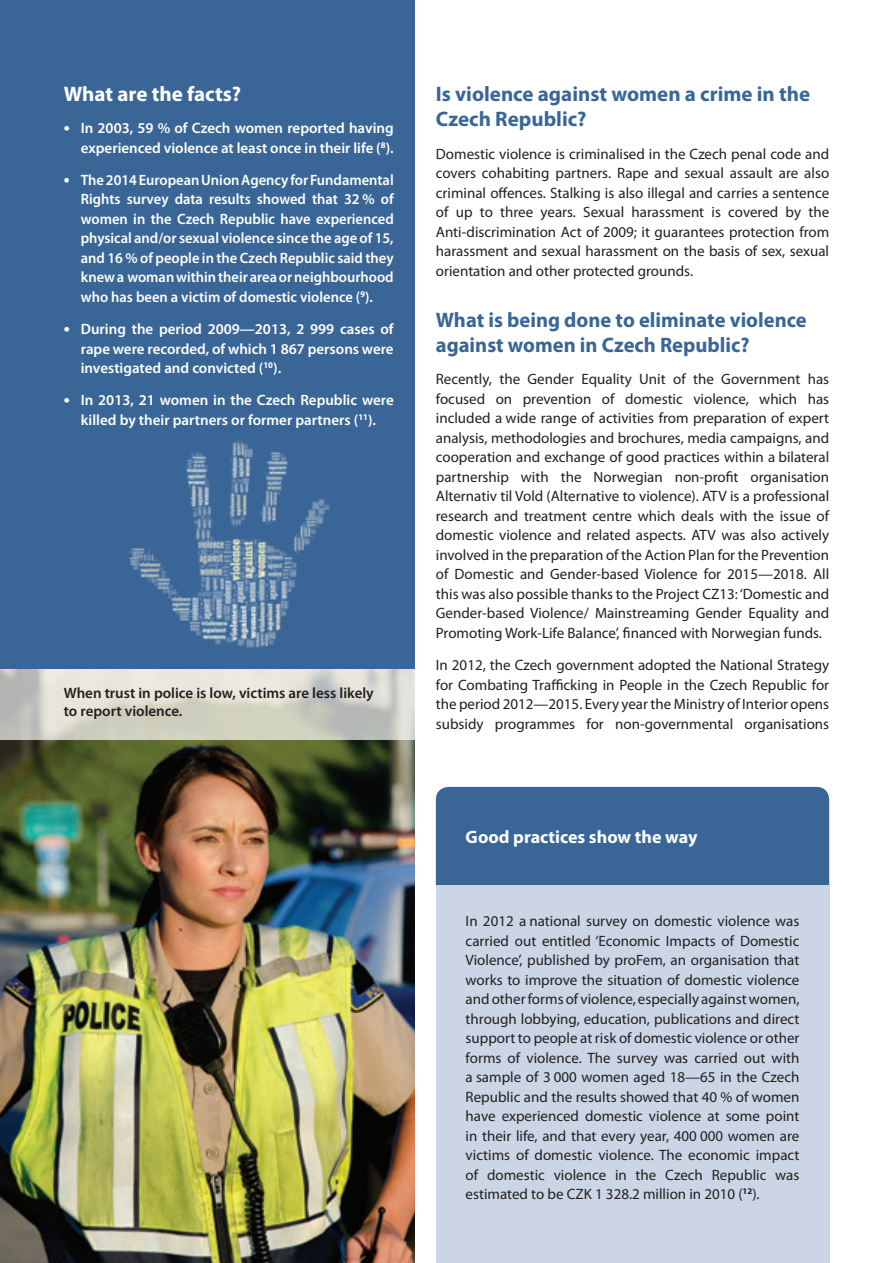
<style>
.page{position:relative;width:893px;height:1263px;background:#fff}
.page>*{position:absolute;margin:0;border:0;box-sizing:border-box;transform-origin:0 0}
.title_3{font:700 21px/25.5px "Myriad Pro";color:#3a6697}
.title_3_white{font:700 21px "Myriad Pro";color:#fff}
.box_title{font:700 18px "Myriad Pro";color:#fff}
.body_text{font:15px/19.5px "Myriad Pro";color:#231f20;text-align:justify}
.t1{font:600 15px/19.5px "Myriad Pro";color:#fff;text-align:justify}
.t2{font:600 15px/18px "Myriad Pro";color:#231f20}
.s1{font-weight:700;font-size:18px}
</style>
<div class="page">
<div style="left:0;top:0;width:415px;height:691px;background:#3a6697"></div>
<img style="left:0;top:740px;width:415px;height:523px">
<svg style="left:0;top:670px;width:415px;height:70px;background:#d4d4ca"></svg>
<div style="left:436px;top:885px;width:393px;height:378px;background:#cbd5e5"></div>
<div style="left:436px;top:787px;width:393px;height:98px;background:#3a6697"></div>
<img style="left:129px;top:440px;width:201px;height:208px">
<p class="title_3_white" style="left:64px;top:80px;width:179px">What are the facts?</p>
<p class="t1" style="left:64px;top:119px;width:331px;text-align:right"><span class="s1">•</span> In 2003, 59 % of Czech women reported having experienced violence at least once in their life (<sup>8</sup>).</p>
<p class="t1" style="left:81px;top:170px;width:314px;text-indent:-17px"><span class="s1">•</span> The 2014 European Union Agency for Fundamental Rights survey data results showed that 32 % of women in the Czech Republic have experienced physical and/or sexual violence since the age of 15, and 16 % of people in the Czech Republic said they knew a woman within their area or neighbourhood who has been a victim of domestic violence (<sup>9</sup>).</p>
<p class="t1" style="left:81px;top:320px;width:314px;text-indent:-17px"><span class="s1">•</span> During the period 2009—2013, 2 999 cases of rape were recorded, of which 1 867 persons were investigated and convicted (<sup>10</sup>).</p>
<p class="t1" style="left:64px;top:391px;width:331px;text-align:center"><span class="s1">•</span> In 2013, 21 women in the Czech Republic were killed by their partners or former partners (<sup>11</sup>).</p>
<p class="t2" style="left:64px;top:684px;width:312px">When trust in police is low, victims are less likely to report violence.</p>
<p class="title_3" style="left:436px;top:80px;width:376px">Is violence against women a crime in the<br>Czech Republic?</p>
<p class="body_text" style="left:436px;top:144px;width:395px">Domestic violence is criminalised in the Czech penal code and covers cohabiting partners. Rape and sexual assault are also criminal offences. Stalking is also illegal and carries a sentence of up to three years. Sexual harassment is covered by the Anti-discrimination Act of 2009; it guarantees protection from harassment and sexual harassment on the basis of sex, sexual orientation and other protected grounds.</p>
<p class="title_3" style="left:436px;top:306px;width:372px">What is being done to eliminate violence against women in Czech Republic?</p>
<p class="body_text" style="left:436px;top:369px;width:395px">Recently, the Gender Equality Unit of the Government has focused on prevention of domestic violence, which has included a wide range of activities from preparation of expert analysis, methodologies and brochures, media campaigns, and cooperation and exchange of good practices within a bilateral partnership with the Norwegian non-profit organisation Alternativ til Vold (Alternative to violence). ATV is a professional research and treatment centre which deals with the issue of domestic violence and related aspects. ATV was also actively involved in the preparation of the Action Plan for the Prevention of Domestic and Gender-based Violence for 2015—2018. All this was also possible thanks to the Project CZ13: ‘Domestic and Gender-based Violence/ Mainstreaming Gender Equality and Promoting Work-Life Balance’, financed with Norwegian funds.</p>
<p class="body_text" style="left:436px;top:655px;width:395px">In 2012, the Czech government adopted the National Strategy for Combating Trafficking in People in the Czech Republic for the period 2012—2015. Every year the Ministry of Interior opens subsidy programmes for non-governmental organisations</p>
<p class="box_title" style="left:466px;top:825px;width:233px">Good practices show the way</p>
<p class="body_text" style="left:466px;top:911px;width:335px">In 2012 a national survey on domestic violence was carried out entitled ‘Economic Impacts of Domestic Violence’, published by proFem, an organisation that works to improve the situation of domestic violence and other forms of violence, especially against women, through lobbying, education, publications and direct support to people at risk of domestic violence or other forms of violence. The survey was carried out with a sample of 3 000 women aged 18—65 in the Czech Republic and the results showed that 40 % of women have experienced domestic violence at some point in their life, and that every year, 400 000 women are victims of domestic violence. The economic impact of domestic violence in the Czech Republic was estimated to be CZK 1 328.2 million in 2010 (<sup>12</sup>).</p>
</div>
